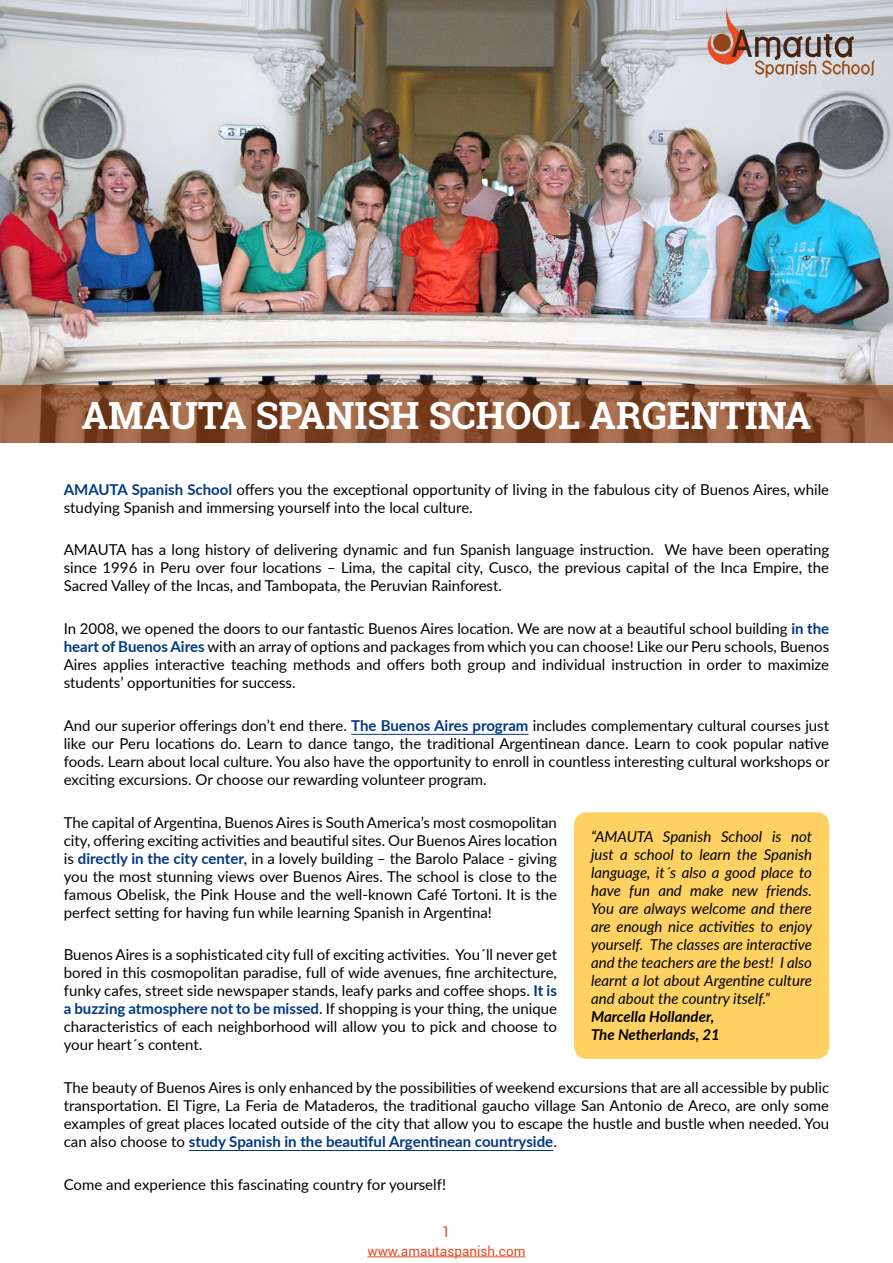
<style>
.page{position:relative;width:893px;height:1263px;background:#fff}
.page>*{position:absolute;margin:0;border:0;box-sizing:border-box;transform-origin:0 0}
.t1{font:700 37.5px "Roboto Slab";color:#fff}
.t2{font:15px/18px "Lato";color:#000;text-align:justify}
.t3{font:italic 15px/18px "Lato";color:#000;text-align:justify}
.t4{font:italic 700 15px/18px "Lato";color:#000}
.t5{font:15px "Roboto";color:#e74d24}
.t6{font:13.5px "Roboto";color:#e74d24}
.s1{font-weight:700;color:#003882}
</style>
<div class="page">
<hr style="left:367px;top:1256px;width:158px;height:1px;background:#e74d24">
<img style="left:0;top:0;width:893px;height:385px">
<hr style="left:351px;top:734px;width:178px;height:1px;background:#003882">
<hr style="left:189px;top:1150px;width:364px;height:1px;background:#003882">
<svg style="left:0;top:385px;width:893px;height:58px;background:#8f5737"></svg>
<div style="left:574px;top:812px;width:255px;height:247px;background:#fdd162;border-radius:13px"></div>
<svg style="left:699px;top:7px;width:176px;height:70px;background:#bcb0af"></svg>
<h1 class="t1" style="left:81px;top:390px;width:732px">AMAUTA SPANISH SCHOOL ARGENTINA</h1>
<p class="t2" style="left:64px;top:480px;width:767px"><span class="s1">AMAUTA Spanish School</span> offers you the exceptional opportunity of living in the fabulous city of Buenos Aires, while studying Spanish and immersing yourself into the local culture.</p>
<p class="t2" style="left:64px;top:540px;width:767px">AMAUTA has a long history of delivering dynamic and fun Spanish language instruction. We have been operating since 1996 in Peru over four locations – Lima, the capital city, Cusco, the previous capital of the Inca Empire, the Sacred Valley of the Incas, and Tambopata, the Peruvian Rainforest.</p>
<p class="t2" style="left:64px;top:619px;width:767px">In 2008, we opened the doors to our fantastic Buenos Aires location. We are now at a beautiful school building <span class="s1">in the heart of Buenos Aires</span> with an array of options and packages from which you can choose! Like our Peru schools, Buenos Aires applies interactive teaching methods and offers both group and individual instruction in order to maximize students’ opportunities for success.</p>
<p class="t2" style="left:64px;top:716px;width:767px">And our superior offerings don’t end there. <span class="s1">The Buenos Aires program</span> includes complementary cultural courses just like our Peru locations do. Learn to dance tango, the traditional Argentinean dance. Learn to cook popular native foods. Learn about local culture. You also have the opportunity to enroll in countless interesting cultural workshops or exciting excursions. Or choose our rewarding volunteer program.</p>
<p class="t2" style="left:64px;top:812px;width:495px">The capital of Argentina, Buenos Aires is South America’s most cosmopolitan city, offering exciting activities and beautiful sites. Our Buenos Aires location is <span class="s1">directly in the city center</span>, in a lovely building – the Barolo Palace - giving you the most stunning views over Buenos Aires. The school is close to the famous Obelisk, the Pink House and the well-known Café Tortoni. It is the perfect setting for having fun while learning Spanish in Argentina!</p>
<p class="t2" style="left:64px;top:945px;width:495px">Buenos Aires is a sophisticated city full of exciting activities. You´ll never get bored in this cosmopolitan paradise, full of wide avenues, fine architecture, funky cafes, street side newspaper stands, leafy parks and coffee shops. <span class="s1">It is a buzzing atmosphere not to be missed</span>. If shopping is your thing, the unique characteristics of each neighborhood will allow you to pick and choose to your heart´s content.</p>
<p class="t2" style="left:64px;top:1078px;width:767px">The beauty of Buenos Aires is only enhanced by the possibilities of weekend excursions that are all accessible by public transportation. El Tigre, La Feria de Mataderos, the traditional gaucho village San Antonio de Areco, are only some examples of great places located outside of the city that allow you to escape the hustle and bustle when needed. You can also choose to <span class="s1">study Spanish in the beautiful Argentinean countryside</span>.</p>
<p class="t2" style="left:64px;top:1175px;width:384px">Come and experience this fascinating country for yourself!</p>
<p class="t3" style="left:591px;top:827px;width:223px">“AMAUTA Spanish School is not just a school to learn the Spanish language, it´s also a good place to have fun and make new friends.<br>You are always welcome and there are enough nice activities to enjoy yourself. The classes are interactive and the teachers are the best! I also learnt a lot about Argentine culture and about the country itself.”</p>
<p class="t4" style="left:591px;top:1007px;width:130px">Marcella Hollander,<br>The Netherlands, 21</p>
<p class="t5" style="left:442px;top:1221px;width:10px">1</p>
<p class="t6" style="left:367px;top:1241px;width:160px">www.amautaspanish.com</p>
</div>
